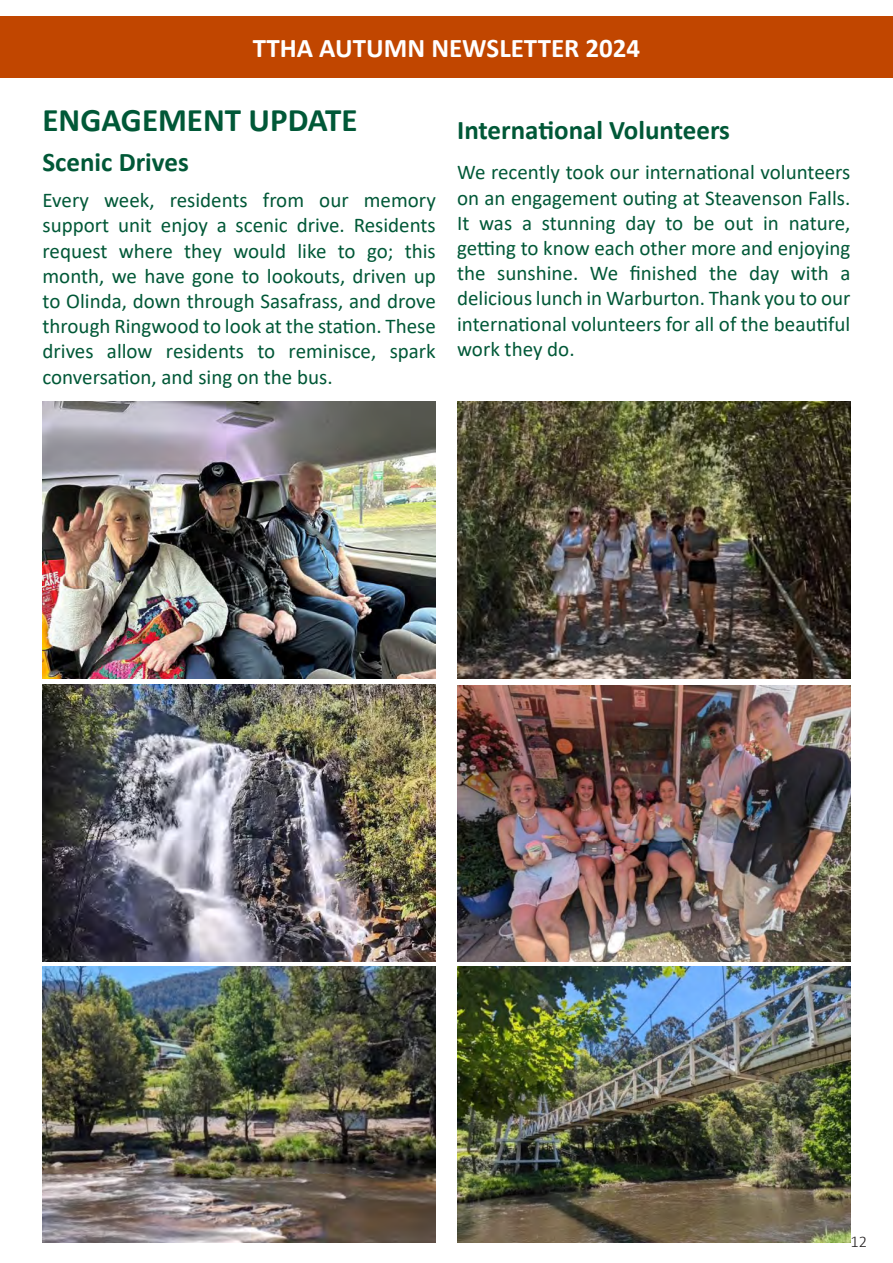
<style>
.page{position:relative;width:893px;height:1263px;background:#fff}
.page>*{position:absolute;margin:0;border:0;box-sizing:border-box;transform-origin:0 0}
.t1{font:700 33px "Calibri";color:#005837}
.t2{font:700 27px "Calibri";color:#005837}
.t3{font:700 27px "Calibri";color:#fff}
.t4{font:21px/25.2px "Calibri";color:#005837;text-align:justify}
.t5{font:300 16.5px "Calibri";color:#231f20}
</style>
<div class="page">
<div style="left:0;top:16px;width:893px;height:62px;background:#c14600"></div>
<img style="left:457px;top:685px;width:393px;height:276px">
<img style="left:457px;top:402px;width:393px;height:276px">
<img style="left:43px;top:402px;width:393px;height:276px">
<img style="left:43px;top:685px;width:393px;height:276px">
<img style="left:43px;top:966px;width:393px;height:277px">
<img style="left:457px;top:966px;width:393px;height:277px">
<p class="t3" style="left:253px;top:29px;width:389px">TTHA AUTUMN NEWSLETTER 2024</p>
<p class="t1" style="left:43px;top:97px;width:317px">ENGAGEMENT UPDATE</p>
<p class="t2" style="left:43px;top:143px;width:148px">Scenic Drives</p>
<p class="t4" style="left:43px;top:187px;width:395px">Every week, residents from our memory support unit enjoy a scenic drive. Residents request where they would like to go; this month, we have gone to lookouts, driven up to Olinda, down through Sasafrass, and drove through Ringwood to look at the station. These drives allow residents to reminisce, spark conversation, and sing on the bus.</p>
<p class="t2" style="left:457px;top:111px;width:274px">International Volunteers</p>
<p class="t4" style="left:457px;top:159px;width:395px">We recently took our international volunteers on an engagement outing at Steavenson Falls.<br>It was a stunning day to be out in nature, getting to know each other more and enjoying the sunshine. We finished the day with a delicious lunch in Warburton. Thank you to our international volunteers for all of the beautiful work they do.</p>
<p class="t5" style="left:850px;top:1231px;width:18px">12</p>
</div>
